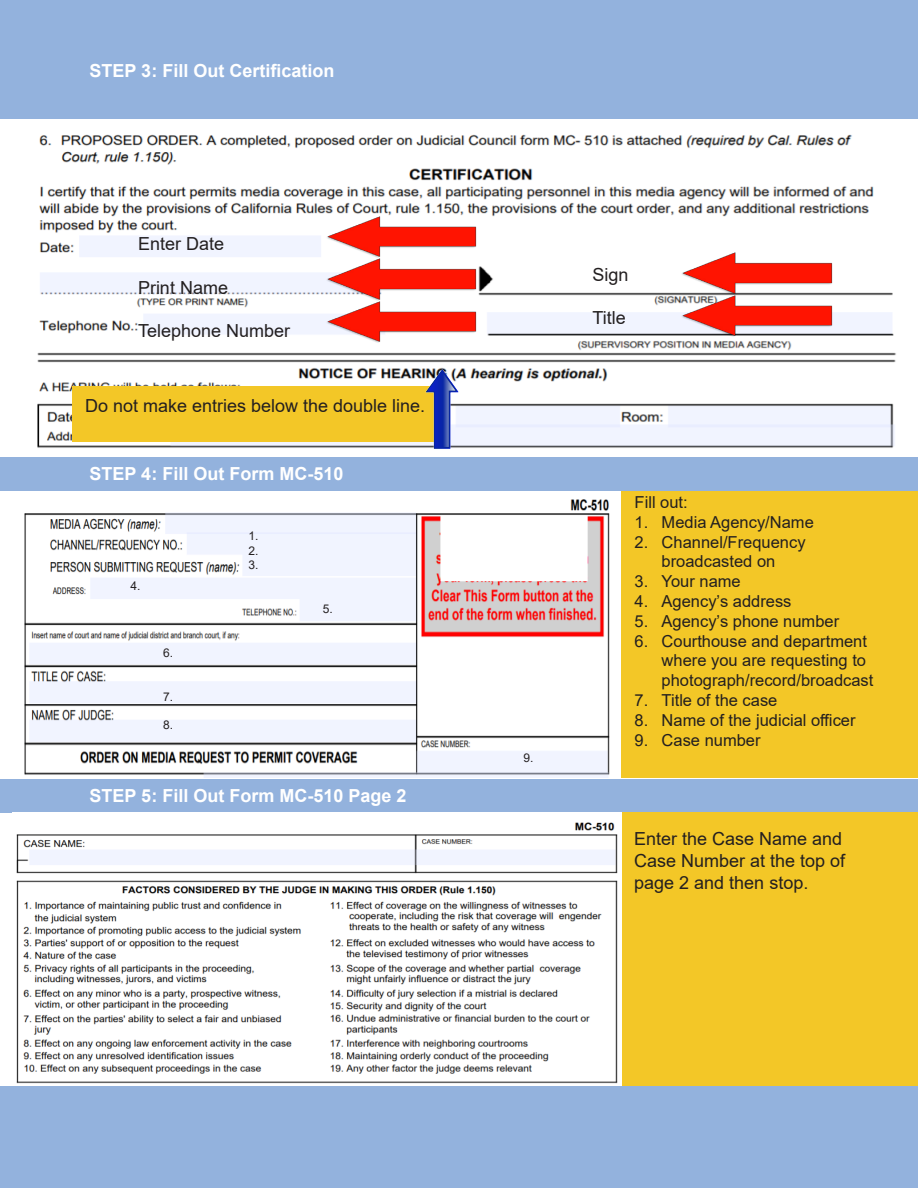
<style>
.page{position:relative;width:918px;height:1188px;background:#fff}
.page>*{position:absolute;margin:0;border:0;box-sizing:border-box;transform-origin:0 0}
.t1{font:18px/21.6px "Arial";color:#231f20}
.t2{font:700 18px "Arial";color:#fff}
.t3{font:16.5px/19.8px "Arial";color:#231f20;text-align:center}
.t4{font:12px "Arial";color:#231f20}
</style>
<div class="page">
<img style="left:24px;top:134px;width:880px;height:324px">
<img style="left:325px;top:216px;width:152px;height:128px">
<img style="left:680px;top:253px;width:152px;height:85px">
<div style="left:72px;top:386px;width:378px;height:56px;background:#f3c727"></div>
<img style="left:406px;top:368px;width:72px;height:82px">
<div style="left:0;top:458px;width:918px;height:33px;background:#93b2dd"></div>
<img style="left:24px;top:491px;width:598px;height:287px">
<div style="left:622px;top:491px;width:296px;height:287px;background:#f3c727"></div>
<div style="left:0;top:779px;width:918px;height:34px;background:#93b2dd"></div>
<div style="left:622px;top:813px;width:296px;height:274px;background:#f3c727"></div>
<div style="left:0;top:0;width:918px;height:119px;background:#93b2dd"></div>
<img style="left:13px;top:822px;width:609px;height:265px">
<div style="left:0;top:1087px;width:918px;height:101px;background:#93b2dd"></div>
<p class="t2" style="left:90px;top:58px;width:246px">STEP 3: Fill Out Certification</p>
<p class="t1" style="left:138px;top:233px;width:88px">Enter Date</p>
<p class="t1" style="left:138px;top:276px;width:92px">Print Name</p>
<p class="t1" style="left:138px;top:320px;width:154px">Telephone Number</p>
<p class="t1" style="left:85px;top:395px;width:342px">Do not make entries below the double line.</p>
<p class="t2" style="left:90px;top:461px;width:255px">STEP 4: Fill Out Form MC-510</p>
<p class="t4" style="left:130px;top:578px;width:12px">4.</p>
<p class="t4" style="left:163px;top:645px;width:12px">6.</p>
<p class="t4" style="left:163px;top:688px;width:12px">7.</p>
<p class="t4" style="left:163px;top:717px;width:12px">8.</p>
<p class="t4" style="left:249px;top:528px;width:12px">1.</p>
<p class="t4" style="left:249px;top:542px;width:12px">2.</p>
<p class="t4" style="left:249px;top:556px;width:12px">3.</p>
<p class="t4" style="left:323px;top:601px;width:12px">5.</p>
<p class="t2" style="left:90px;top:783px;width:318px">STEP 5: Fill Out Form MC-510 Page 2</p>
<p class="t1" style="left:592px;top:264px;width:38px">Sign</p>
<p class="t1" style="left:592px;top:307px;width:35px">Title</p>
<p class="t4" style="left:523px;top:750px;width:12px">9.</p>
<p class="t3" style="left:635px;top:492px;width:55px">Fill out:</p>
<p class="t3" style="left:635px;top:512px;width:181px">1. Media Agency/Name</p>
<p class="t3" style="left:635px;top:532px;width:172px">2. Channel/Frequency broadcasted on</p>
<p class="t3" style="left:635px;top:571px;width:108px">3. Your name</p>
<p class="t3" style="left:635px;top:591px;width:158px">4. Agency’s address</p>
<p class="t3" style="left:635px;top:611px;width:206px">5. Agency’s phone number</p>
<p class="t3" style="left:662px;top:631px;width:213px;text-align:left;text-indent:-27px">6. Courthouse and department where you are requesting to photograph/record/broadcast</p>
<p class="t3" style="left:635px;top:690px;width:144px">7. Title of the case</p>
<p class="t3" style="left:635px;top:710px;width:222px">8. Name of the judicial officer</p>
<p class="t3" style="left:635px;top:730px;width:128px">9. Case number</p>
<p class="t1" style="left:634px;top:828px;width:213px">Enter the Case Name and<br>Case Number at the top of page 2 and then stop.</p>
</div>
